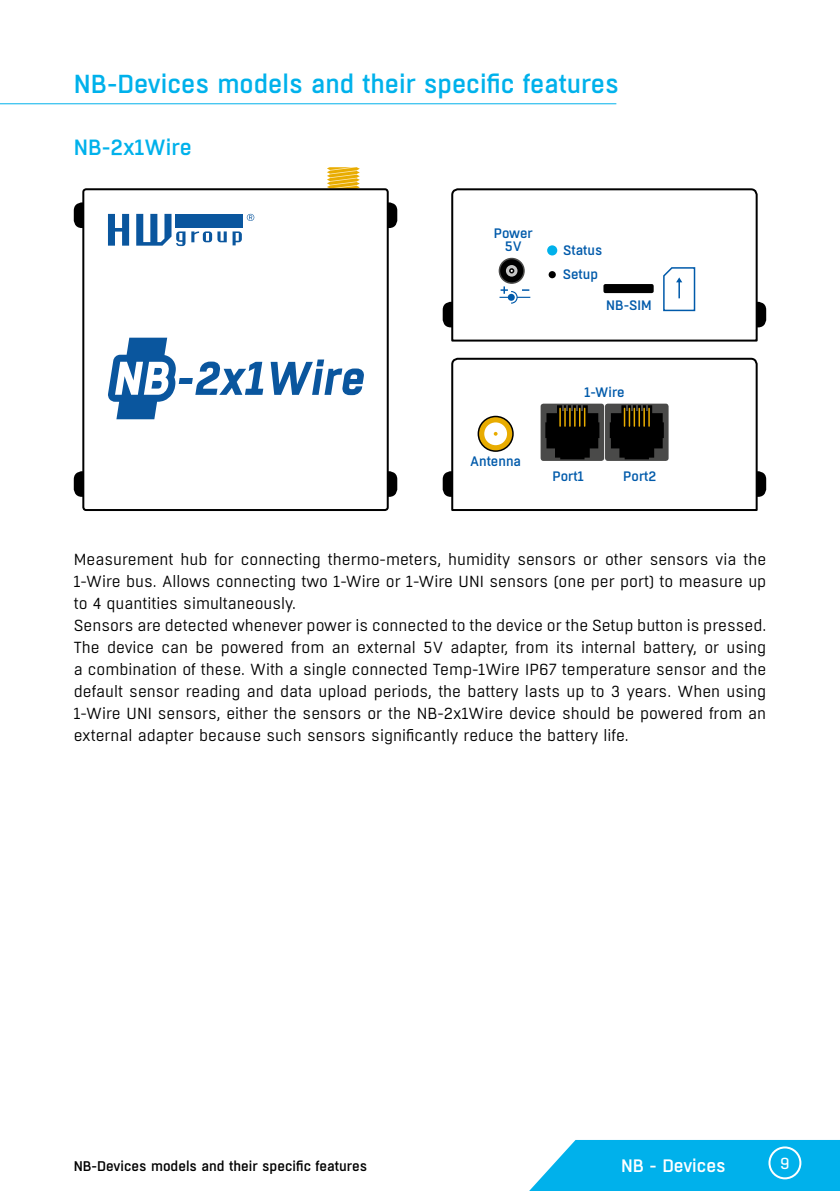
<style>
.page{position:relative;width:840px;height:1191px;background:#fff}
.page>*{position:absolute;margin:0;border:0;box-sizing:border-box;transform-origin:0 0}
.t1{font:500 26px "Boxed";color:#00b1eb}
.t2{font:500 22px "Boxed";color:#00b1eb}
.t3{font:500 18px "Boxed";color:#fff}
.t4{font:16px/22px "Boxed";color:#000}
.t5{font:16px "Boxed";color:#fff}
.t6{font:500 14px "Boxed";color:#000}
.t7{font:500 13.6px/13.6px "Boxed";color:#005aaa;text-align:center}
</style>
<div class="page">
<svg style="left:529px;top:1140px;width:310px;height:51px"></svg>
<div style="left:768px;top:1146px;width:33px;height:33px;border:2px solid #fff;border-radius:50%"></div>
<svg style="left:442px;top:302px;width:8px;height:25px"></svg>
<svg style="left:758px;top:302px;width:7px;height:25px"></svg>
<svg style="left:450px;top:188px;width:308px;height:154px"></svg>
<div style="left:499px;top:258px;width:24px;height:25px;background:#000;border-radius:50%"></div>
<div style="left:498px;top:258px;width:26px;height:26px;border:2px solid #4a4a49;border-radius:50%"></div>
<svg style="left:505px;top:265px;width:12px;height:12px"></svg>
<svg style="left:509px;top:268px;width:5px;height:5px"></svg>
<div style="left:547px;top:245px;width:10px;height:10px;background:#00b1eb;border-radius:50%"></div>
<div style="left:548px;top:271px;width:7px;height:7px;background:#000;border-radius:50%"></div>
<svg style="left:499px;top:286px;width:31px;height:18px"></svg>
<svg style="left:662px;top:266px;width:33px;height:46px"></svg>
<div style="left:603px;top:284px;width:50px;height:9px;background:#000;border-radius:2px"></div>
<svg style="left:327px;top:167px;width:32px;height:21px"></svg>
<div style="left:82px;top:188px;width:306px;height:323px;border:2px solid #000;border-radius:3px"></div>
<svg style="left:74px;top:202px;width:9px;height:26px"></svg>
<svg style="left:74px;top:471px;width:9px;height:26px"></svg>
<svg style="left:387px;top:202px;width:10px;height:26px"></svg>
<svg style="left:387px;top:471px;width:10px;height:26px"></svg>
<svg style="left:191px;top:231px;width:51px;height:14px"></svg>
<svg style="left:108px;top:214px;width:21px;height:32px"></svg>
<svg style="left:136px;top:214px;width:49px;height:32px"></svg>
<div style="left:175px;top:214px;width:68px;height:13px;background:#0a569e"></div>
<svg style="left:247px;top:214px;width:7px;height:7px"></svg>
<svg style="left:108px;top:338px;width:256px;height:81px"></svg>
<svg style="left:451px;top:357px;width:307px;height:154px"></svg>
<svg style="left:442px;top:471px;width:10px;height:26px"></svg>
<svg style="left:756px;top:471px;width:9px;height:26px"></svg>
<svg style="left:478px;top:416px;width:34px;height:35px"></svg>
<div style="left:477px;top:416px;width:36px;height:36px;border:2px solid #000;border-radius:50%"></div>
<div style="left:484px;top:422px;width:22px;height:23px;background:#fff;border-radius:50%"></div>
<svg style="left:493px;top:432px;width:4px;height:4px"></svg>
<svg style="left:540px;top:403px;width:128px;height:58px"></svg>
<hr style="left:0;top:103px;width:616px;height:1px;background:#00b1eb">
<h1 class="t1" style="left:74px;top:67px;width:546px">NB-Devices models and their specific features</h1>
<h2 class="t2" style="left:74px;top:134px;width:119px">NB-2x1Wire</h2>
<p class="t7" style="left:493px;top:227px;width:40px">Power<br>5V</p>
<p class="t7" style="left:563px;top:243px;width:41px">Status</p>
<p class="t7" style="left:562px;top:268px;width:37px">Setup</p>
<p class="t7" style="left:606px;top:299px;width:47px">NB-SIM</p>
<p class="t7" style="left:470px;top:455px;width:53px">Antenna</p>
<p class="t7" style="left:584px;top:386px;width:41px">1-Wire</p>
<p class="t7" style="left:552px;top:470px;width:33px">Port1</p>
<p class="t7" style="left:623px;top:470px;width:35px">Port2</p>
<p class="t4" style="left:74px;top:549px;width:693px">Measurement hub for connecting thermo-meters, humidity sensors or other sensors via the 1-Wire bus. Allows connecting two 1-Wire or 1-Wire UNI sensors (one per port) to measure up to 4 quantities simultaneously.<br>Sensors are detected whenever power is connected to the device or the Setup button is pressed.<br>The device can be powered from an external 5V adapter, from its internal battery, or using a combination of these. With a single connected Temp-1Wire IP67 temperature sensor and the default sensor reading and data upload periods, the battery lasts up to 3 years. When using 1-Wire UNI sensors, either the sensors or the NB-2x1Wire device should be powered from an external adapter because such sensors significantly reduce the battery life.</p>
<p class="t6" style="left:74px;top:1157px;width:295px">NB-Devices models and their specific features</p>
<p class="t3" style="left:620px;top:1154px;width:106px">NB - Devices</p>
<p class="t5" style="left:779px;top:1153px;width:11px">9</p>
</div>
